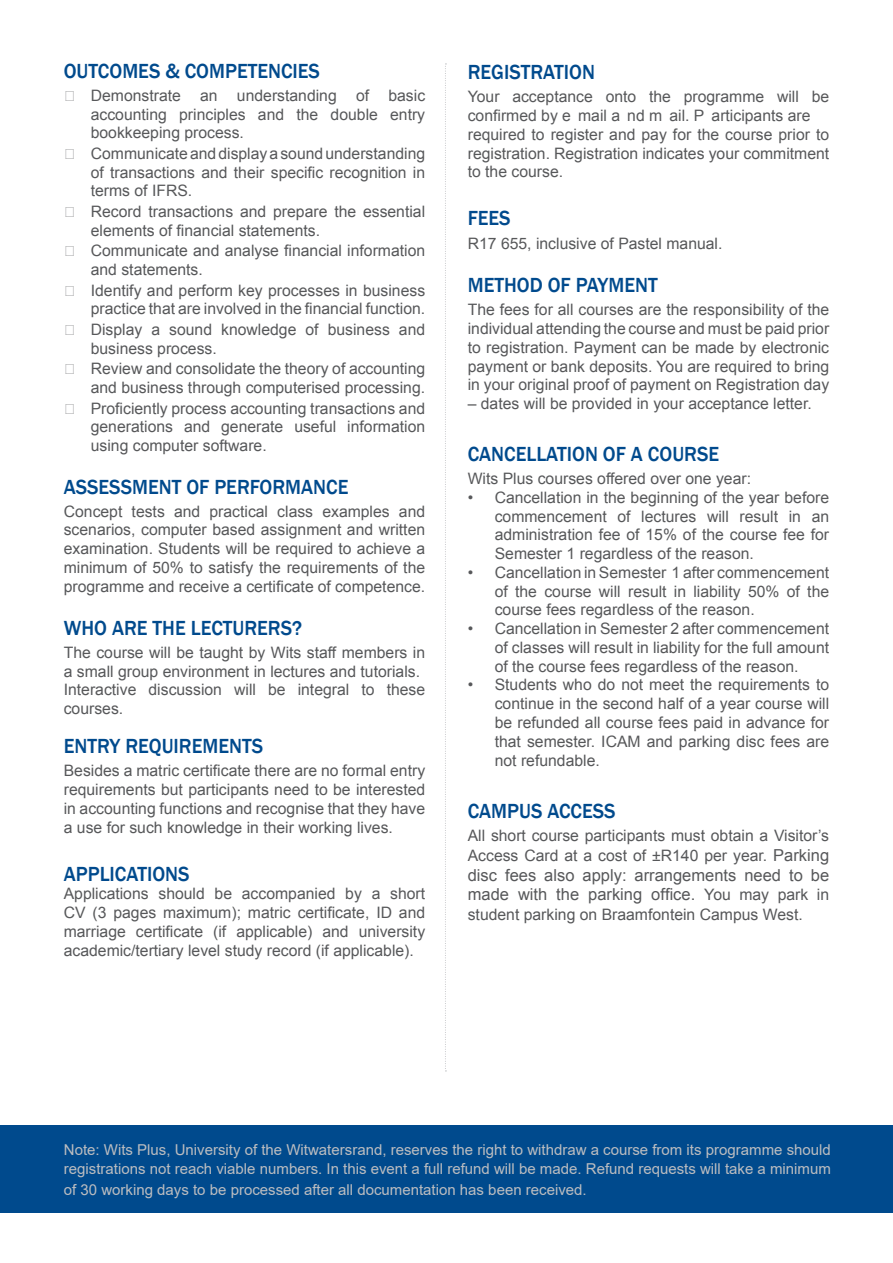
<style>
.page{position:relative;width:893px;height:1263px;background:#fff}
.page>*{position:absolute;margin:0;border:0;box-sizing:border-box;transform-origin:0 0}
.heading{font:500 21px "Franklin Gothic";color:#004a8d;scale:.95 1}
.t1{font:16.5px/19.8px "Arial";color:#57585a}
.t2{font:15.75px/18.8px "Arial";color:#57585a;text-align:justify}
.t3{font:15px/19.8px "Arial";color:#bcbdc0;text-align:justify}
.s1{font-size:16.5px}
.s2{font-size:15.75px}
</style>
<div class="page">
<div style="left:0;top:1126px;width:893px;height:87px;background:#004a8d"></div>
<svg style="left:445px;top:64px;width:1px;height:1007px"></svg>
<p class="heading" style="left:64px;top:58px;width:271px">OUTCOMES &amp; COMPETENCIES</p>
<p class="t2" style="left:91px;top:86px;width:336px;text-indent:-27px">ͧ Demonstrate an understanding of basic accounting principles and the double entry bookkeeping process.</p>
<p class="t2" style="left:91px;top:144px;width:336px;text-indent:-27px">ͧ Communicate and display a sound understanding of transactions and their specific recognition in terms of IFRS.</p>
<p class="t2" style="left:91px;top:202px;width:336px;text-indent:-27px">ͧ Record transactions and prepare the essential elements of financial statements.</p>
<p class="t2" style="left:91px;top:242px;width:336px;text-indent:-27px">ͧ Communicate and analyse financial information and statements.</p>
<p class="t2" style="left:64px;top:281px;width:363px;text-align:right">ͧ Identify and perform key processes in business practice that are involved in the financial function.</p>
<p class="t2" style="left:91px;top:320px;width:336px;text-indent:-27px">ͧ Display a sound knowledge of business and business process.</p>
<p class="t2" style="left:64px;top:360px;width:363px;text-align:right">ͧ Review and consolidate the theory of accounting and business through computerised processing.</p>
<p class="t2" style="left:91px;top:399px;width:336px;text-indent:-27px">ͧ Proficiently process accounting transactions and generations and generate useful information using computer software.</p>
<p class="heading" style="left:64px;top:473px;width:301px">ASSESSMENT OF PERFORMANCE</p>
<p class="t2" style="left:64px;top:502px;width:363px">Concept tests and practical class examples and scenarios, computer based assignment and written examination. Students will be required to achieve a minimum of 50% to satisfy the requirements of the programme and receive a certificate of competence.</p>
<p class="heading" style="left:64px;top:615px;width:252px">WHO ARE THE LECTURERS?</p>
<p class="t2" style="left:64px;top:643px;width:363px">The course will be taught by Wits staff members in a small group environment in lectures and tutorials.</p>
<p class="t2" style="left:64px;top:680px;width:363px">Interactive discussion will be integral to these courses.</p>
<p class="heading" style="left:64px;top:733px;width:212px">ENTRY REQUIREMENTS</p>
<p class="t2" style="left:64px;top:761px;width:363px">Besides a matric certificate there are no formal entry requirements but participants need to be interested in accounting functions and recognise that they have a use for such knowledge in their working lives.</p>
<p class="heading" style="left:64px;top:860px;width:134px">APPLICATIONS</p>
<p class="t2" style="left:64px;top:884px;width:363px">Applications should be accompanied by a short CV (3 pages maximum); matric certificate, ID and marriage certificate (if applicable) and university academic/tertiary level study record (if applicable).</p>
<p class="heading" style="left:468px;top:59px;width:135px">REGISTRATION</p>
<p class="t2" style="left:468px;top:88px;width:363px;text-align:left">Your acceptance onto the programme will be confirmed by e mail a nd m ail. P articipants are required to register and pay for the course prior to registration. Registration indicates your commitment to the course.</p>
<p class="heading" style="left:468px;top:205px;width:47px">FEES</p>
<p class="t2" style="left:468px;top:234px;width:256px">R17 655, inclusive of Pastel manual.</p>
<p class="heading" style="left:468px;top:272px;width:201px">METHOD OF PAYMENT</p>
<p class="t2" style="left:468px;top:300px;width:363px">The fees for all courses are the responsibility of the individual attending the course and must be paid prior to registration. Payment can be made by electronic payment or bank deposits. You are required to bring in your original proof of payment on Registration day</p>
<p class="t2" style="left:468px;top:395px;width:346px">– dates will be provided in your acceptance letter.</p>
<p class="heading" style="left:468px;top:441px;width:266px">CANCELLATION OF A COURSE</p>
<p class="t2" style="left:468px;top:469px;width:285px">Wits Plus courses offered over one year:</p>
<p class="t2" style="left:495px;top:488px;width:336px;text-indent:-27px">• Cancellation in the beginning of the year before commencement of lectures will result in an administration fee of 15% of the course fee for Semester 1 regardless of the reason.</p>
<p class="t2" style="left:495px;top:563px;width:336px;text-indent:-27px">• Cancellation in Semester 1 after commencement of the course will result in liability 50% of the course fees regardless of the reason.</p>
<p class="t2" style="left:495px;top:619px;width:336px;text-indent:-27px">• Cancellation in Semester 2 after commencement of classes will result in liability for the full amount of the course fees regardless of the reason.</p>
<p class="t2" style="left:495px;top:676px;width:336px;text-indent:-27px">• Students who do not meet the requirements to continue in the second half of a year course will be refunded all course fees paid in advance for that semester. ICAM and parking disc fees are not refundable.</p>
<p class="heading" style="left:468px;top:798px;width:157px">CAMPUS ACCESS</p>
<p class="t2" style="left:468px;top:826px;width:363px;line-height:19.8px">All short course participants must obtain a Visitor’s<br>Access Card at a cost of ±R140 per year. <span class="s1">Parking</span></p>
<p class="t1" style="left:468px;top:865px;width:363px">disc fees also apply: arrangements need to be made with the parking office. <span class="s2">You may park in</span></p>
<p class="t2" style="left:468px;top:905px;width:337px">student parking on Braamfontein Campus West.</p>
<p class="t3" style="left:64px;top:1140px;width:768px">Note: Wits Plus, University of the Witwatersrand, reserves the right to withdraw a course from its programme should registrations not reach viable numbers. In this event a full refund will be made. Refund requests will take a minimum of 30 working days to be processed after all documentation has been received.</p>
</div>
